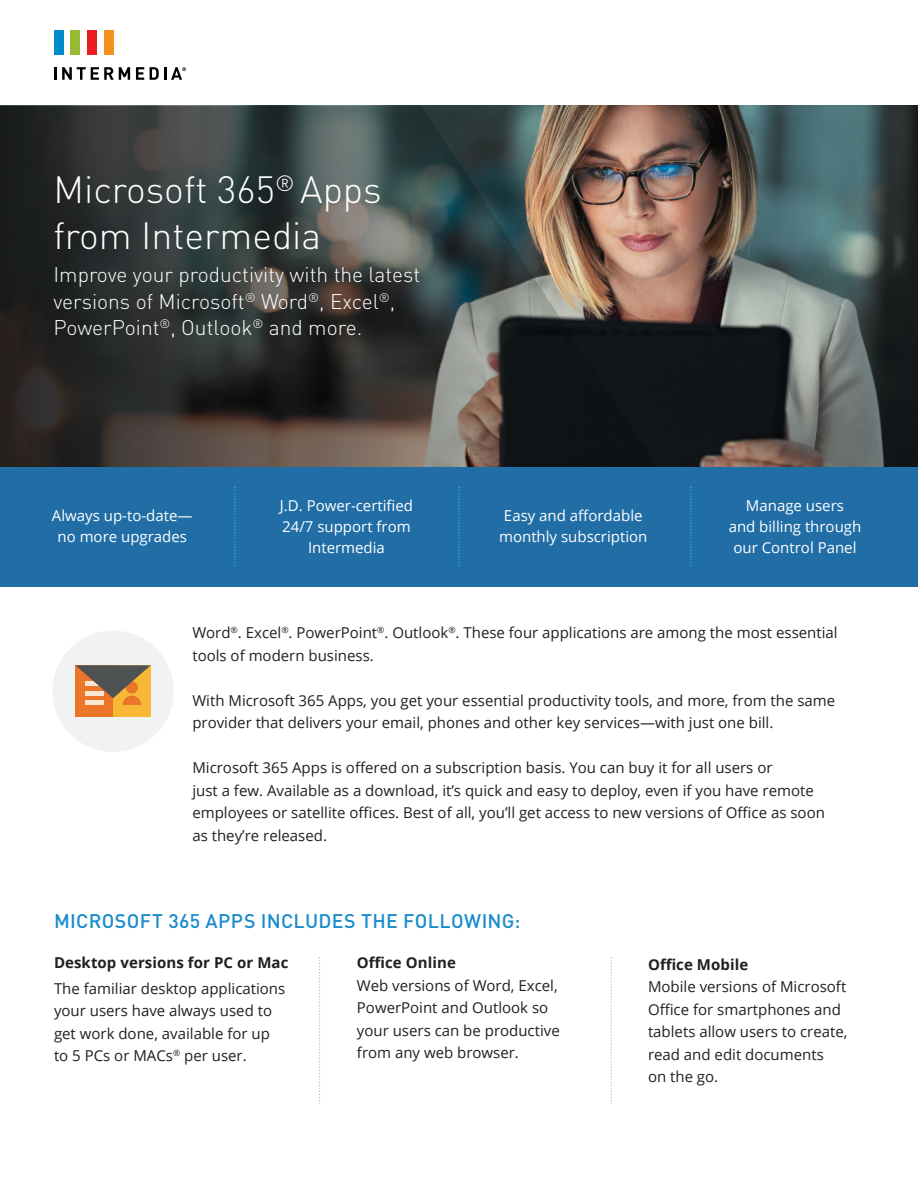
<style>
.page{position:relative;width:918px;height:1188px;background:#fff}
.page>*{position:absolute;margin:0;border:0;box-sizing:border-box;transform-origin:0 0}
.Header_1_Title{font:300 37.5px "DINOT";color:#fff}
.t1{font:300 21px/26.4px "DINOT";color:#fff}
.BLUE_HEADER{font:500 19.5px "DINOT";letter-spacing:.015em;color:#1a8ccc}
.BODY_Copy{font:15px/22.5px "Open Sans";color:#231f20}
.Blue_bar_copy{font:15px/21px "Open Sans";color:#fff;text-align:center}
.BLACK_headers{font:15px/22.5px "Open Sans";color:#231f20}
.BLACK_headers-2{font:700 15px "Open Sans";letter-spacing:.005em;color:#231f20}
</style>
<div class="page">
<div style="left:104px;top:31px;width:10px;height:24px;background:#f5911f"></div>
<div style="left:54px;top:31px;width:9px;height:24px;background:#008ccc"></div>
<div style="left:71px;top:31px;width:9px;height:24px;background:#96ba33"></div>
<div style="left:88px;top:31px;width:9px;height:24px;background:#ed1c24"></div>
<svg style="left:54px;top:67px;width:2px;height:13px"></svg>
<svg style="left:62px;top:67px;width:68px;height:13px"></svg>
<svg style="left:136px;top:67px;width:8px;height:13px"></svg>
<svg style="left:150px;top:67px;width:36px;height:13px"></svg>
<svg style="left:319px;top:958px;width:1px;height:146px"></svg>
<svg style="left:610px;top:958px;width:2px;height:146px"></svg>
<img style="left:662px;top:105px;width:256px;height:362px">
<img style="left:0;top:105px;width:662px;height:362px">
<div style="left:0;top:467px;width:918px;height:119px;background:#216ea6"></div>
<svg style="left:234px;top:487px;width:2px;height:79px"></svg>
<svg style="left:458px;top:487px;width:2px;height:79px"></svg>
<svg style="left:690px;top:487px;width:2px;height:79px"></svg>
<div style="left:52px;top:631px;width:122px;height:121px;background:#f0f2f3;border-radius:50%"></div>
<div style="left:113px;top:665px;width:38px;height:52px;background:#f7b836"></div>
<div style="left:75px;top:665px;width:38px;height:52px;background:#eb7529"></div>
<svg style="left:76px;top:665px;width:75px;height:40px"></svg>
<p class="Header_1_Title" style="left:53px;top:167px;width:330px">Microsoft 365<sup>®</sup> Apps</p>
<p class="Header_1_Title" style="left:53px;top:212px;width:269px">from Intermedia</p>
<p class="t1" style="left:53px;top:261px;width:368px">Improve your productivity with the latest versions of Microsoft<sup>®</sup> Word<sup>®</sup>, Excel<sup>®</sup>,<br>PowerPoint<sup>®</sup>, Outlook<sup>®</sup> and more.</p>
<p class="Blue_bar_copy" style="left:52px;top:505px;width:142px">Always up-to-date— no more upgrades</p>
<p class="Blue_bar_copy" style="left:280px;top:494px;width:135px">J.D. Power-certified<br>24/7 support from<br>Intermedia</p>
<p class="Blue_bar_copy" style="left:499px;top:505px;width:150px">Easy and affordable monthly subscription</p>
<p class="Blue_bar_copy" style="left:729px;top:494px;width:134px">Manage users<br>and billing through our Control Panel</p>
<p class="BODY_Copy" style="left:192px;top:621px;width:647px">Word<sup>®</sup>. Excel<sup>®</sup>. PowerPoint<sup>®</sup>. Outlook<sup>®</sup>. These four applications are among the most essential tools of modern business.</p>
<p class="BODY_Copy" style="left:192px;top:689px;width:644px">With Microsoft 365 Apps, you get your essential productivity tools, and more, from the same provider that delivers your email, phones and other key services—with just one bill.</p>
<p class="BODY_Copy" style="left:192px;top:756px;width:634px">Microsoft 365 Apps is offered on a subscription basis. You can buy it for all users or<br>just a few. Available as a download, it’s quick and easy to deploy, even if you have remote employees or satellite offices. Best of all, you’ll get access to new versions of Office as soon as they’re released.</p>
<p class="BLUE_HEADER" style="left:54px;top:908px;width:468px">MICROSOFT 365 APPS INCLUDES THE FOLLOWING:</p>
<p class="BLACK_headers-2" style="left:54px;top:952px;width:236px">Desktop versions for PC or Mac</p>
<p class="BODY_Copy" style="left:54px;top:977px;width:233px">The familiar desktop applications your users have always used to get work done, available for up to 5 PCs or MACs<sup>®</sup> per user.</p>
<p class="BLACK_headers-2" style="left:357px;top:952px;width:101px">Office Online</p>
<p class="BODY_Copy" style="left:357px;top:974px;width:204px">Web versions of Word, Excel,<br>PowerPoint and Outlook so your users can be productive from any web browser.</p>
<p class="BLACK_headers-2" style="left:648px;top:954px;width:102px">Office Mobile</p>
<p class="BLACK_headers" style="left:648px;top:975px;width:201px">Mobile versions of Microsoft<br>Office for smartphones and tablets allow users to create, read and edit documents<br>on the go.</p>
</div>
